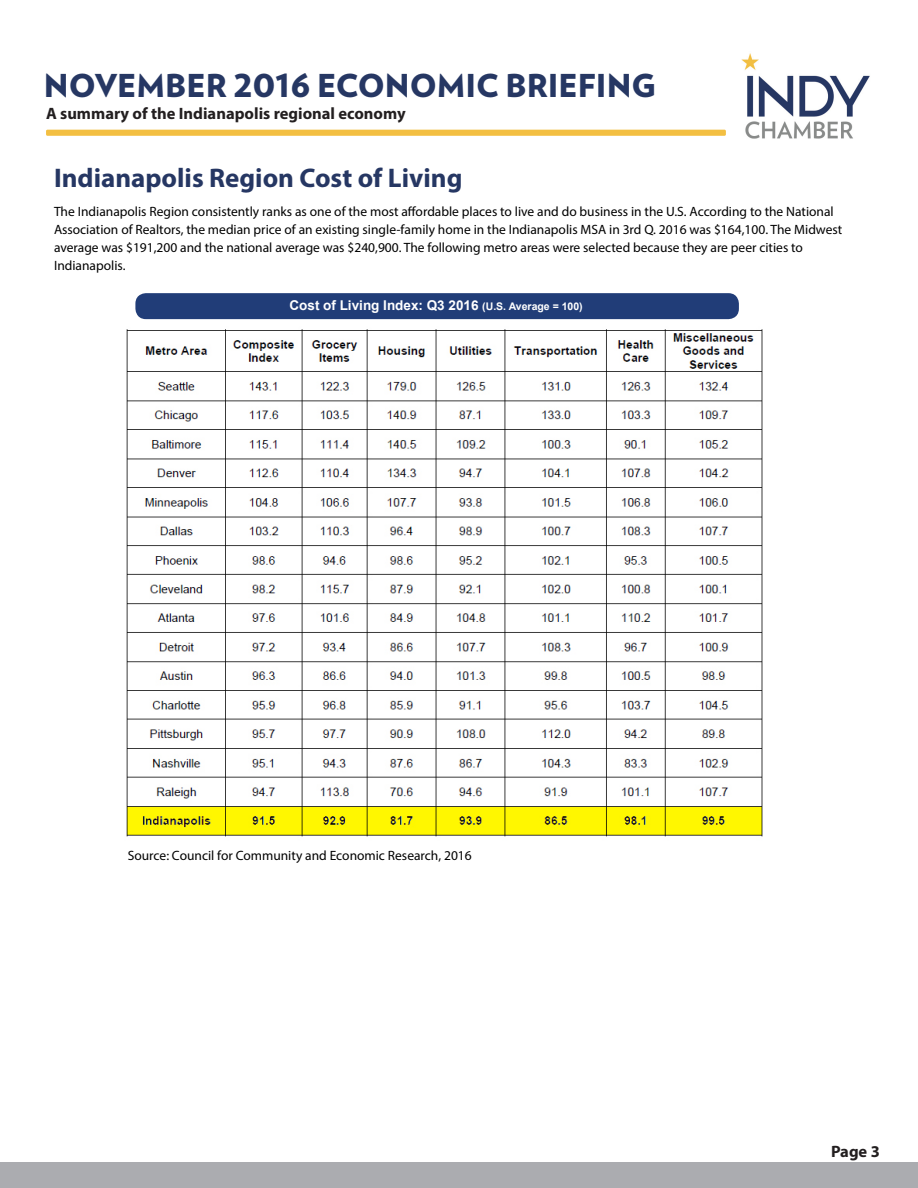
<style>
.page{position:relative;width:918px;height:1188px;background:#fff}
.page>*{position:absolute;margin:0;border:0;box-sizing:border-box;transform-origin:0 0}
.Title_1{font:900 31.5px "Verlag";color:#263763}
.Title_1-2{font:700 27px "Myriad Pro";color:#263763}
.Title_2{font:700 16.5px "Myriad Pro";color:#231f20}
.Body_2_Upper_Right{font:13.5px/18px "Myriad Pro";color:#000}
.Body_2_Upper_Right-2{font:700 13.5px "Arial";color:#fff}
.s1{font-size:10.5px}
</style>
<div class="page">
<img style="left:741px;top:53px;width:129px;height:86px">
<div style="left:46px;top:130px;width:680px;height:6px;background:#f3bf42;border-radius:2px"></div>
<div style="left:0;top:1162px;width:918px;height:26px;background:#abacb0"></div>
<div style="left:135px;top:293px;width:604px;height:26px;background:#213d78;border-radius:11px"></div>
<img style="left:126px;top:329px;width:637px;height:508px">
<p class="Title_1" style="left:44px;top:60px;width:614px">NOVEMBER 2016 ECONOMIC BRIEFING</p>
<p class="Title_2" style="left:46px;top:103px;width:361px">A summary of the Indianapolis regional economy</p>
<p class="Title_1-2" style="left:54px;top:160px;width:410px">Indianapolis Region Cost of Living</p>
<p class="Body_2_Upper_Right" style="left:54px;top:202px;width:790px">The Indianapolis Region consistently ranks as one of the most affordable places to live and do business in the U.S. According to the National Association of Realtors, the median price of an existing single-family home in the Indianapolis MSA in 3rd Q. 2016 was $164,100. The Midwest average was $191,200 and the national average was $240,900. The following metro areas were selected because they are peer cities to Indianapolis.</p>
<p class="Body_2_Upper_Right-2" style="left:290px;top:296px;width:295px">Cost of Living Index: Q3 2016 <span class="s1">(U.S. Average = 100)</span></p>
<p class="Body_2_Upper_Right" style="left:128px;top:846px;width:346px">Source: Council for Community and Economic Research, 2016</p>
<p class="Title_2" style="left:831px;top:1141px;width:50px">Page 3</p>
</div>
